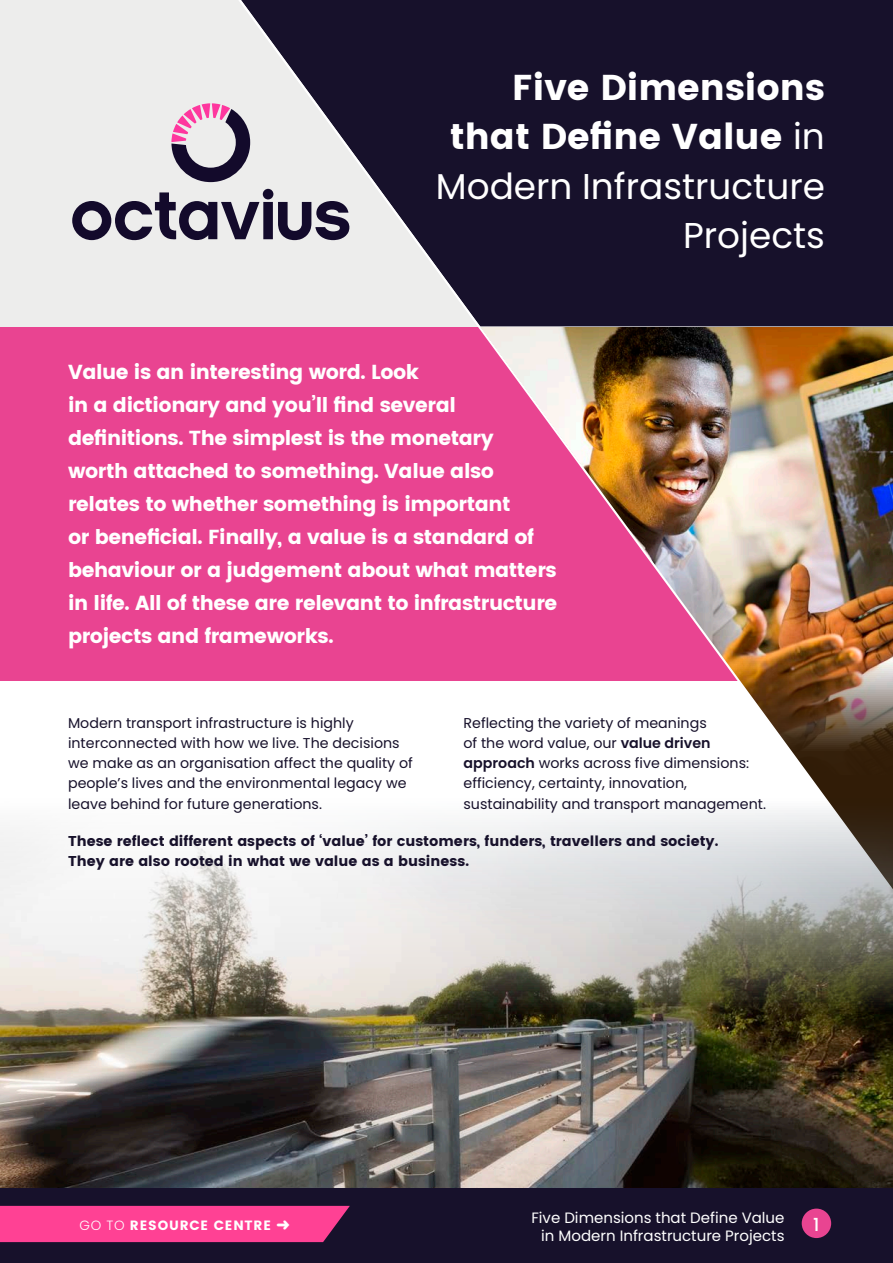
<style>
.page{position:relative;width:893px;height:1263px;background:#fff}
.page>*{position:absolute;margin:0;border:0;box-sizing:border-box;transform-origin:0 0}
.t1{font:35.85px/49.3px "Poppins";color:#fff;text-align:right}
.t2{font:20.25px/33px "Poppins";letter-spacing:-.02em;color:#fff}
.t3{font:500 18px "Poppins";color:#fff}
.t4{font:15px/18px "Poppins";color:#fff;text-align:right}
.Main_body_text{font:14.25px/20.2px "Poppins";color:#17112b}
.Main_body_text-2{font:14.25px/20.2px "Poppins";color:#17112b}
.t5{font:13.35px "Poppins";letter-spacing:.06em;color:#fff}
.s1{font-style:inherit}
.s2{font-weight:600}
.s3{font-weight:300}
</style>
<div class="page">
<div style="left:0;top:326px;width:893px;height:355px;background:#e94491"></div>
<div style="left:0;top:1187px;width:893px;height:76px;background:#17112b"></div>
<div style="left:802px;top:1208px;width:29px;height:30px;background:#e94491;border-radius:50%"></div>
<div style="left:0;top:0;width:893px;height:327px;background:#ededec"></div>
<img style="left:239px;top:0;width:654px;height:738px">
<img style="left:0;top:738px;width:893px;height:450px">
<svg style="left:171px;top:103px;width:79px;height:79px"></svg>
<div style="left:263px;top:189px;width:10px;height:10px;background:#130a2b;border-radius:50%"></div>
<svg style="left:278px;top:201px;width:71px;height:39px"></svg>
<div style="left:263px;top:202px;width:10px;height:37px;background:#130a2b"></div>
<svg style="left:72px;top:192px;width:187px;height:48px"></svg>
<div style="left:0;top:1206px;width:350px;height:36px;background:#ff4194"></div>
<p class="t1" style="left:436px;top:63px;width:391px"><span class="s1">Five Dimensions that Define Value</span> in<br>Modern Infrastructure<br>Projects</p>
<p class="t2" style="left:68px;top:355px;width:491px">Value is an interesting word. Look<br>in a dictionary and you’ll find several definitions. The simplest is the monetary worth attached to something. Value also relates to whether something is important<br>or beneficial. Finally, a value is a standard of behaviour or a judgement about what matters in life. All of these are relevant to infrastructure projects and frameworks.</p>
<p class="Main_body_text" style="left:68px;top:713px;width:346px">Modern transport infrastructure is highly interconnected with how we live. The decisions we make as an organisation affect the quality of people’s lives and the environmental legacy we leave behind for future generations.</p>
<p class="Main_body_text" style="left:463px;top:713px;width:304px">Reflecting the variety of meanings<br>of the word value, our <span class="s2">value driven approach</span> works across five dimensions: efficiency, certainty, innovation, sustainability and transport management.</p>
<p class="Main_body_text-2" style="left:68px;top:831px;width:652px">These reflect different aspects of ‘value’ for customers, funders, travellers and society.<br>They are also rooted in what we value as a business.</p>
<p class="t5" style="left:79px;top:1218px;width:212px"><span class="s3">GO TO</span> RESOURCE CENTRE ➜</p>
<p class="t4" style="left:531px;top:1209px;width:255px">Five Dimensions that Define Value in Modern Infrastructure Projects</p>
<p class="t3" style="left:813px;top:1214px;width:8px">1</p>
</div>
